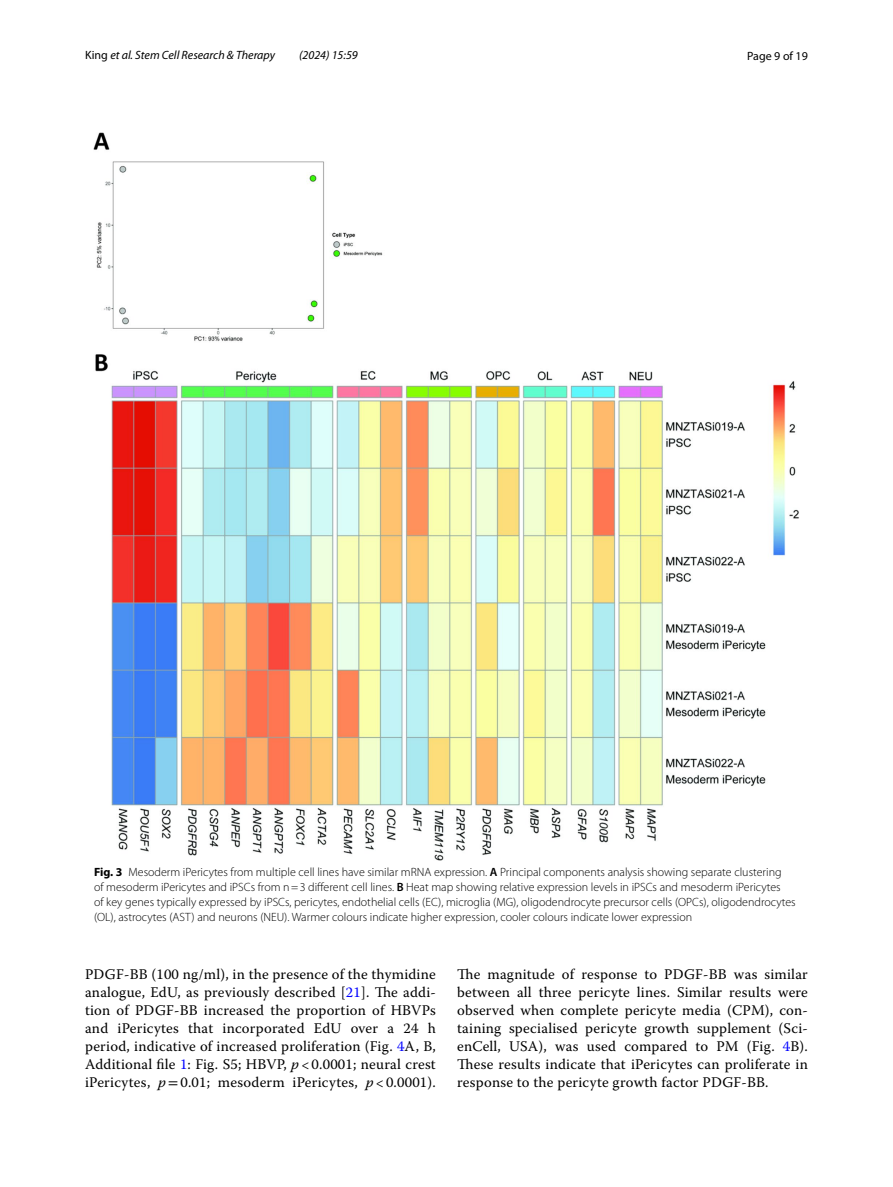
<style>
.page{position:relative;width:893px;height:1187px;background:#fff}
.page>*{position:absolute;margin:0;border:0;box-sizing:border-box;transform-origin:0 0}
.t1{font:14.7px/18px "Warnock Pro";letter-spacing:.015em;color:#000;text-align:justify}
.t2{font:300 12px/15px "Myriad Pro";color:#000}
.t3{font:italic 12px "Myriad Pro";color:#000}
.t4{font:12px "Myriad Pro";color:#000}
.s1{font-style:normal}
.s2{font-weight:700}
.s3{font-weight:600}
.s4{color:#00f}
.s5{font-style:italic}
.s6{font-family:"STIX"}
</style>
<div class="page">
<img style="left:94px;top:133px;width:705px;height:727px">
<p class="t3" style="left:85px;top:48px;width:192px"><span class="s1">King</span> et al. Stem Cell Research &amp; Therapy</p>
<p class="t3" style="left:299px;top:48px;width:60px">(2024) 15:59</p>
<p class="t4" style="left:747px;top:48px;width:62px">Page 9 of 19</p>
<p class="t2" style="left:94px;top:864px;width:703px"><span class="s2">Fig. 3</span> Mesoderm iPericytes from multiple cell lines have similar mRNA expression. <span class="s3">A</span> Principal components analysis showing separate clustering<br>of mesoderm iPericytes and iPSCs from n=3 different cell lines. <span class="s3">B</span> Heat map showing relative expression levels in iPSCs and mesoderm iPericytes<br>of key genes typically expressed by iPSCs, pericytes, endothelial cells (EC), microglia (MG), oligodendrocyte precursor cells (OPCs), oligodendrocytes (OL), astrocytes (AST) and neurons (NEU). Warmer colours indicate higher expression, cooler colours indicate lower expression</p>
<p class="t1" style="left:85px;top:964px;width:352px">PDGF-BB (100 ng/ml), in the presence of the thymidine analogue, EdU, as previously described [<span class="s4">21</span>]. The addi&shy;tion of PDGF-BB increased the proportion of HBVPs and iPericytes that incorporated EdU over a 24 h period, indicative of increased proliferation (Fig. <span class="s4">4</span>A, B, Additional file <span class="s4">1</span>: Fig. S5; HBVP, <span class="s5">p</span> &lt; 0.0001; neural crest iPericytes, <span class="s5">p</span><span class="s6">=</span>0.01; mesoderm iPericytes, <span class="s5">p</span> &lt; 0.0001).</p>
<p class="t1" style="left:457px;top:964px;width:352px">The magnitude of response to PDGF-BB was similar between all three pericyte lines. Similar results were observed when complete pericyte media (CPM), con&shy;taining specialised pericyte growth supplement (Sci&shy;enCell, USA), was used compared to PM (Fig. <span class="s4">4</span>B).<br>These results indicate that iPericytes can proliferate in response to the pericyte growth factor PDGF-BB.</p>
</div>
